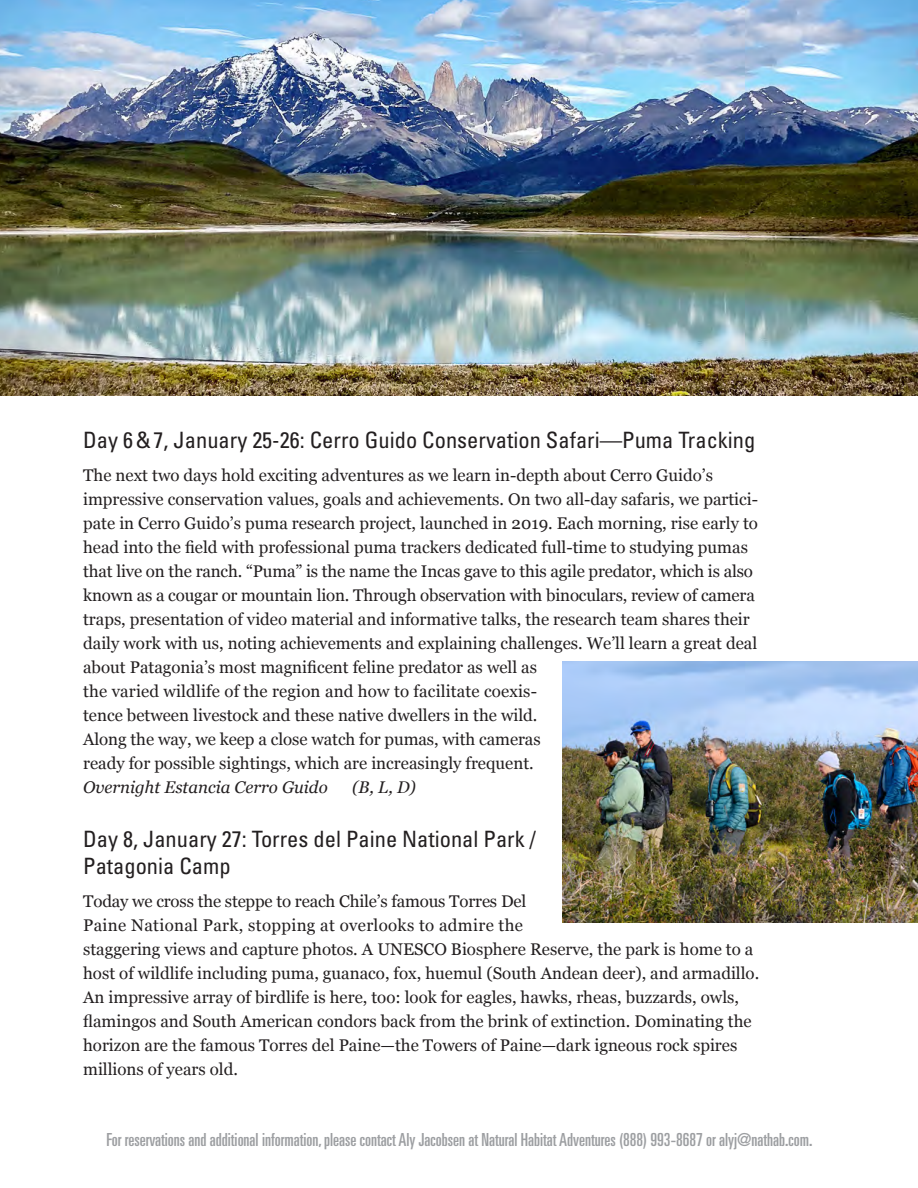
<style>
.page{position:relative;width:918px;height:1188px;background:#fff}
.page>*{position:absolute;margin:0;border:0;box-sizing:border-box;transform-origin:0 0}
.t1{font:condensed 22.5px "Univers";color:#231f20}
.t2{font:ultra-condensed 18px "Univers";color:#9d9fa2}
.t3{font:16.8px/24px "Georgia";color:#231f20}
.t4{font:italic 16.8px "Georgia";color:#231f20}
</style>
<div class="page">
<img style="left:0;top:0;width:918px;height:395px">
<img style="left:563px;top:661px;width:355px;height:261px">
<p class="t1" style="left:83px;top:426px;width:674px">Day 6 &amp; 7, January 25-26: Cerro Guido Conservation Safari—Puma Tracking</p>
<p class="t3" style="left:83px;top:463px;width:677px">The next two days hold exciting adventures as we learn in-depth about Cerro Guido’s impressive conservation values, goals and achievements. On two all-day safaris, we partici&shy;pate in Cerro Guido’s puma research project, launched in 2019. Each morning, rise early to head into the field with professional puma trackers dedicated full-time to studying pumas that live on the ranch. “Puma” is the name the Incas gave to this agile predator, which is also known as a cougar or mountain lion. Through observation with binoculars, review of camera</p>
<p class="t3" style="left:83px;top:607px;width:676px">traps, presentation of video material and informative talks, the research team shares their daily work with us, noting achievements and explaining challenges. We’ll learn a great deal about Patagonia’s most magnificent feline predator as well as<br>the varied wildlife of the region and how to facilitate coexis-<br>tence between livestock and these native dwellers in the wild.<br>Along the way, we keep a close watch for pumas, with cameras<br>ready for possible sightings, which are increasingly frequent.</p>
<p class="t4" style="left:83px;top:775px;width:246px">Overnight Estancia Cerro Guido</p>
<p class="t4" style="left:352px;top:775px;width:65px">(B, L, D)</p>
<p class="t1" style="left:83px;top:825px;width:454px">Day 8, January 27: Torres del Paine National Park /</p>
<p class="t1" style="left:83px;top:852px;width:149px">Patagonia Camp</p>
<p class="t3" style="left:83px;top:889px;width:678px">Today we cross the steppe to reach Chile’s famous Torres Del<br>Paine National Park, stopping at overlooks to admire the<br>staggering views and capture photos. A UNESCO Biosphere Reserve, the park is home to a host of wildlife including puma, guanaco, fox, huemul (South Andean deer), and armadillo.<br>An impressive array of birdlife is here, too: look for eagles, hawks, rheas, buzzards, owls, flamingos and South American condors back from the brink of extinction. Dominating the horizon are the famous Torres del Paine—the Towers of Paine—dark igneous rock spires millions of years old.</p>
<p class="t2" style="left:106px;top:1130px;width:708px">For reservations and additional information, please contact Aly Jacobsen at Natural Habitat Adventures (888) 993-8687 or alyj@nathab.com.</p>
</div>
